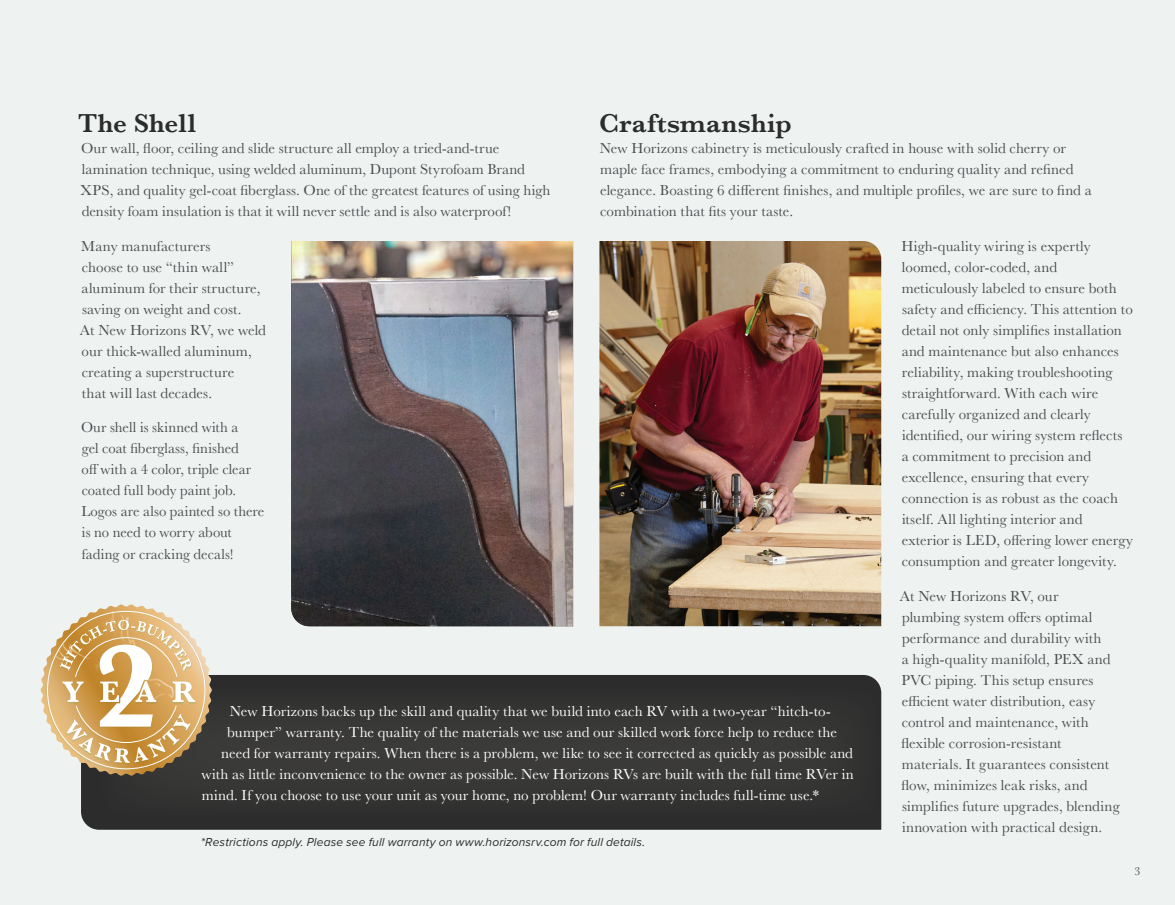
<style>
.page{position:relative;width:1175px;height:905px;background:#fff}
.page>*{position:absolute;margin:0;border:0;box-sizing:border-box;transform-origin:0 0}
.p3_header{font:600 27px "Baskerville";letter-spacing:.01em;color:#2b2c2b}
.p3_text{font:15px/21px "Baskerville";letter-spacing:.005em;color:#4b4c4d}
.t1{font:15px "Baskerville";letter-spacing:.005em;color:#fff}
.t2{font:italic 12px "Proxima Nova";letter-spacing:.015em;color:#2b2c2b}
.t3{font:12px "Baskerville";color:#4b4c4d}
</style>
<div class="page">
<div style="left:0;top:0;width:1174px;height:904px;background:#eef3f2"></div>
<div style="left:81px;top:675px;width:800px;height:154px;background:#2b2c2b"></div>
<svg style="left:98px;top:684px;width:783px;height:135px;background:#343433"></svg>
<img style="left:599px;top:241px;width:282px;height:385px">
<img style="left:291px;top:241px;width:282px;height:385px">
<svg style="left:40px;top:604px;width:172px;height:171px"></svg>
<p class="p3_header" style="left:599px;top:104px;width:194px">Craftsmanship</p>
<p class="p3_text" style="left:599px;top:138px;width:493px">New Horizons cabinetry is meticulously crafted in house with solid cherry or maple face frames, embodying a commitment to enduring quality and refined elegance. Boasting 6 different finishes, and multiple profiles, we are sure to find a combination that fits your taste.</p>
<p class="p3_text" style="left:901px;top:236px;width:233px">High-quality wiring is expertly loomed, color-coded, and meticulously labeled to ensure both safety and efficiency. This attention to detail not only simplifies installation and maintenance but also enhances reliability, making troubleshooting straightforward. With each wire carefully organized and clearly identified, our wiring system reflects<br>a commitment to precision and excellence, ensuring that every connection is as robust as the coach itself. All lighting interior and exterior is LED, offering lower energy consumption and greater longevity.</p>
<p class="p3_text" style="left:900px;top:585px;width:221px">At New Horizons RV, our plumbing system offers optimal performance and durability with<br>a high-quality manifold, PEX and<br>PVC piping. This setup ensures efficient water distribution, easy control and maintenance, with flexible corrosion-resistant materials. It guarantees consistent flow, minimizes leak risks, and simplifies future upgrades, blending innovation with practical design.</p>
<p class="p3_header" style="left:78px;top:104px;width:120px">The Shell</p>
<p class="p3_text" style="left:80px;top:138px;width:471px">Our wall, floor, ceiling and slide structure all employ a tried-and-true lamination technique, using welded aluminum, Dupont Styrofoam Brand XPS, and quality gel-coat fiberglass. One of the greatest features of using high density foam insulation is that it will never settle and is also waterproof!</p>
<p class="p3_text" style="left:80px;top:236px;width:188px">Many manufacturers<br>choose to use “thin wall” aluminum for their structure, saving on weight and cost.<br>At New Horizons RV, we weld our thick-walled aluminum, creating a superstructure<br>that will last decades.</p>
<p class="p3_text" style="left:81px;top:417px;width:185px">Our shell is skinned with a<br>gel coat fiberglass, finished<br>off with a 4 color, triple clear coated full body paint job.<br>Logos are also painted so there is no need to worry about fading or cracking decals!</p>
<p class="t1" style="left:230px;top:701px;width:602px">New Horizons backs up the skill and quality that we build into each RV with a two-year “hitch-to-</p>
<p class="t1" style="left:227px;top:722px;width:611px">bumper” warranty. The quality of the materials we use and our skilled work force help to reduce the</p>
<p class="t1" style="left:221px;top:743px;width:633px">need for warranty repairs. When there is a problem, we like to see it corrected as quickly as possible and</p>
<p class="t1" style="left:201px;top:764px;width:653px">with as little inconvenience to the owner as possible. New Horizons RVs are built with the full time RVer in</p>
<p class="t1" style="left:202px;top:785px;width:619px">mind. If you choose to use your unit as your home, no problem! Our warranty includes full-time use.*</p>
<p class="t2" style="left:201px;top:833px;width:445px">*Restrictions apply. Please see full warranty on www.horizonsrv.com for full details.</p>
<p class="t3" style="left:1134px;top:863px;width:7px">3</p>
</div>
